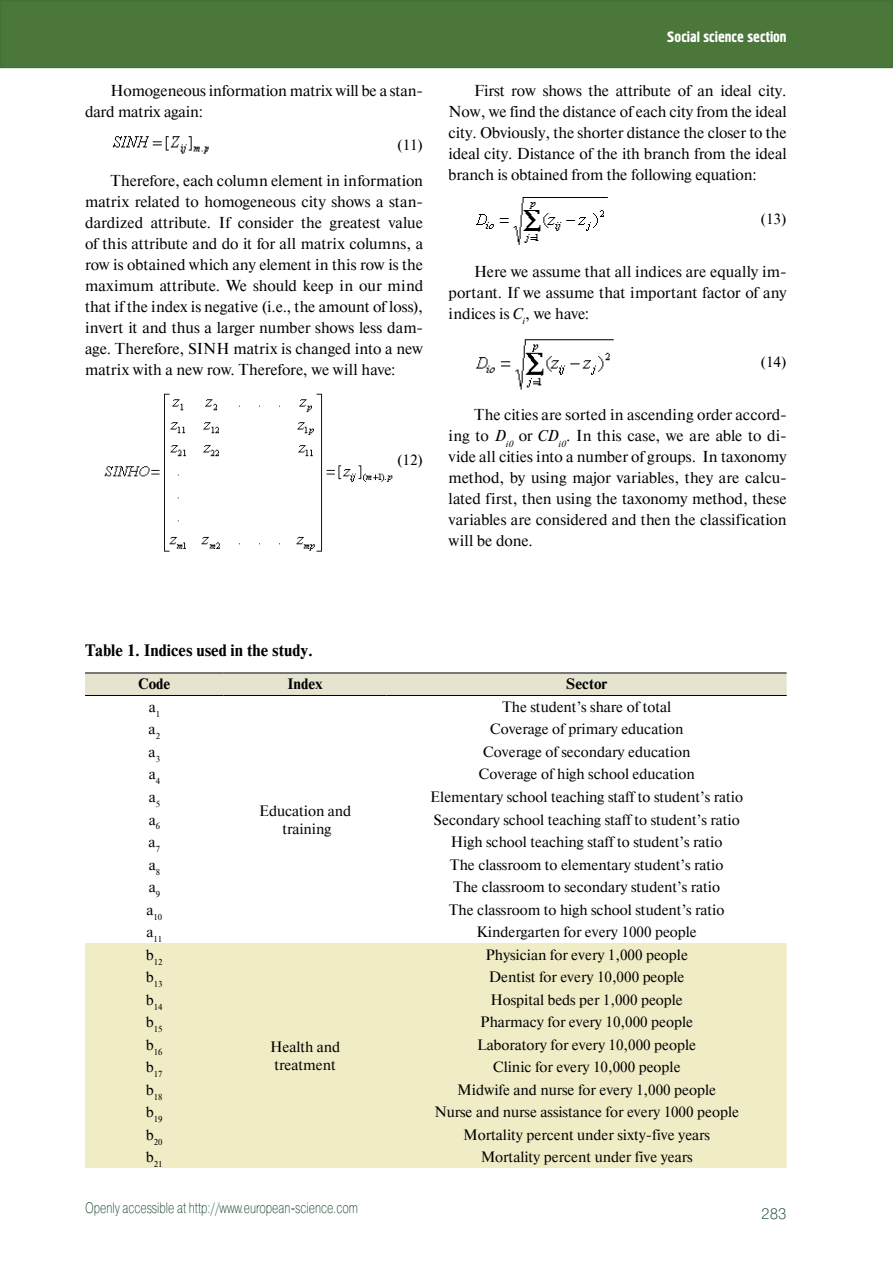
<style>
.page{position:relative;width:893px;height:1263px;background:#fff}
.page>*{position:absolute;margin:0;border:0;box-sizing:border-box;transform-origin:0 0}
.t1{font:700 16.5px "Newton C";color:#000}
.t2{font:15.75px/21px "Newton C";letter-spacing:-.005em;color:#000;text-align:justify}
.t3{font:15px/18px "Newton C";color:#000;text-align:center}
.t4{font:15px "Pragmatica Light C";color:#0d3e20;scale:.75 1}
.t5{font:15px "Hermes C";color:#fff}
.t6{font:700 15px "Newton C";color:#000}
.t7{font:15px "Pragmatica Light C";color:#0d3e20}
.t8{font:8.7px "Newton C";color:#000}
.s1{font-style:italic}
</style>
<div class="page">
<div style="left:1px;top:1px;width:891px;height:66px;background:#4b773b"></div>
<div style="left:0;top:0;width:893px;height:68px;border:2px solid #437236"></div>
<img style="left:113px;top:136px;width:96px;height:18px">
<img style="left:104px;top:393px;width:289px;height:159px">
<img style="left:476px;top:197px;width:132px;height:48px">
<img style="left:476px;top:339px;width:138px;height:51px">
<div style="left:85px;top:674px;width:702px;height:21px;background:#e6e3cf"></div>
<div style="left:85px;top:943px;width:702px;height:225px;background:#efecc6"></div>
<hr style="left:85px;top:673px;width:139px;height:1px;background:#000">
<hr style="left:224px;top:673px;width:163px;height:1px;background:#000">
<hr style="left:387px;top:673px;width:400px;height:1px;background:#000">
<hr style="left:85px;top:695px;width:139px;height:1px;background:#000">
<hr style="left:224px;top:695px;width:163px;height:1px;background:#000">
<hr style="left:387px;top:695px;width:400px;height:1px;background:#000">
<p class="t2" style="left:85px;top:80px;width:340px;text-indent:26px">Homogeneous information matrix will be a stan&shy;dard matrix again:</p>
<p class="t3" style="left:397px;top:136px;width:27px">(11)</p>
<p class="t2" style="left:85px;top:171px;width:340px;text-indent:26px">Therefore, each column element in information matrix related to homogeneous city shows a stan&shy;dardized attribute. If consider the greatest value of this attribute and do it for all matrix columns, a row is obtained which any element in this row is the maximum attribute. We should keep in our mind that if the index is negative (i.e., the amount of loss), invert it and thus a larger number shows less dam&shy;age. Therefore, SINH matrix is changed into a new matrix with a new row. Therefore, we will have:</p>
<p class="t3" style="left:397px;top:451px;width:28px">(12)</p>
<p class="t5" style="left:667px;top:29px;width:121px">Social science section</p>
<p class="t2" style="left:449px;top:80px;width:340px;text-indent:26px">First row shows the attribute of an ideal city.<br>Now, we find the distance of each city from the ideal city. Obviously, the shorter distance the closer to the ideal city. Distance of the ith branch from the ideal branch is obtained from the following equation:</p>
<p class="t3" style="left:761px;top:210px;width:28px">(13)</p>
<p class="t2" style="left:449px;top:261px;width:340px;text-indent:25px">Here we assume that all indices are equally im&shy;portant. If we assume that important factor of any indices is <span class="s1">C</span><sub>i</sub>, we have:</p>
<p class="t3" style="left:761px;top:353px;width:28px">(14)</p>
<p class="t2" style="left:449px;top:404px;width:340px;text-indent:26px">The cities are sorted in ascending order accord&shy;ing to <span class="s1">D</span><sub>i0</sub> or <span class="s1">CD</span><sub>i0</sub>. In this case, we are able to di&shy;vide all cities into a number of groups. In taxonomy method, by using major variables, they are calcu&shy;lated first, then using the taxonomy method, these variables are considered and then the classification will be done.</p>
<p class="t1" style="left:85px;top:641px;width:229px">Table 1. Indices used in the study.</p>
<p class="t6" style="left:138px;top:676px;width:34px">Code</p>
<p class="t6" style="left:287px;top:676px;width:37px">Index</p>
<p class="t6" style="left:566px;top:676px;width:43px">Sector</p>
<p class="t3" style="left:149px;top:698px;width:13px">a<sub>1</sub></p>
<p class="t3" style="left:502px;top:698px;width:171px">The student’s share of total</p>
<p class="t3" style="left:149px;top:720px;width:13px">a<sub>2</sub></p>
<p class="t3" style="left:490px;top:720px;width:195px">Coverage of primary education</p>
<p class="t3" style="left:149px;top:743px;width:13px">a<sub>3</sub></p>
<p class="t3" style="left:483px;top:743px;width:209px">Coverage of secondary education</p>
<p class="t3" style="left:149px;top:765px;width:13px">a<sub>4</sub></p>
<p class="t3" style="left:478px;top:765px;width:218px">Coverage of high school education</p>
<p class="t3" style="left:149px;top:788px;width:13px">a<sub>5</sub></p>
<p class="t3" style="left:430px;top:788px;width:314px">Elementary school teaching staff to student’s ratio</p>
<p class="t3" style="left:149px;top:810px;width:13px">a<sub>6</sub></p>
<p class="t3" style="left:434px;top:810px;width:308px">Secondary school teaching staff to student’s ratio</p>
<p class="t3" style="left:149px;top:833px;width:13px">a<sub>7</sub></p>
<p class="t3" style="left:451px;top:833px;width:273px">High school teaching staff to student’s ratio</p>
<p class="t3" style="left:149px;top:855px;width:13px">a<sub>8</sub></p>
<p class="t3" style="left:450px;top:855px;width:275px">The classroom to elementary student’s ratio</p>
<p class="t3" style="left:149px;top:878px;width:13px">a<sub>9</sub></p>
<p class="t3" style="left:453px;top:878px;width:268px">The classroom to secondary student’s ratio</p>
<p class="t8" style="left:146px;top:912px;width:17px"><sup>a</sup>10</p>
<p class="t3" style="left:449px;top:900px;width:277px">The classroom to high school student’s ratio</p>
<p class="t8" style="left:147px;top:934px;width:17px"><sup>a</sup>11</p>
<p class="t3" style="left:476px;top:923px;width:222px">Kindergarten for every 1000 people</p>
<p class="t8" style="left:146px;top:957px;width:18px"><sup>b</sup>12</p>
<p class="t3" style="left:259px;top:801px;width:94px">Education and training</p>
<p class="t3" style="left:485px;top:945px;width:204px">Physician for every 1,000 people</p>
<p class="t8" style="left:146px;top:979px;width:18px"><sup>b</sup>13</p>
<p class="t3" style="left:489px;top:968px;width:197px">Dentist for every 10,000 people</p>
<p class="t8" style="left:146px;top:1002px;width:18px"><sup>b</sup>14</p>
<p class="t3" style="left:490px;top:990px;width:194px">Hospital beds per 1,000 people</p>
<p class="t8" style="left:146px;top:1024px;width:18px"><sup>b</sup>15</p>
<p class="t3" style="left:480px;top:1013px;width:214px">Pharmacy for every 10,000 people</p>
<p class="t8" style="left:146px;top:1047px;width:18px"><sup>b</sup>16</p>
<p class="t3" style="left:477px;top:1035px;width:220px">Laboratory for every 10,000 people</p>
<p class="t8" style="left:146px;top:1069px;width:18px"><sup>b</sup>17</p>
<p class="t3" style="left:493px;top:1058px;width:189px">Clinic for every 10,000 people</p>
<p class="t8" style="left:146px;top:1092px;width:18px"><sup>b</sup>18</p>
<p class="t3" style="left:457px;top:1080px;width:260px">Midwife and nurse for every 1,000 people</p>
<p class="t8" style="left:146px;top:1114px;width:18px"><sup>b</sup>19</p>
<p class="t3" style="left:434px;top:1103px;width:306px">Nurse and nurse assistance for every 1000 people</p>
<p class="t8" style="left:146px;top:1137px;width:18px"><sup>b</sup>20</p>
<p class="t3" style="left:463px;top:1125px;width:248px">Mortality percent under sixty-five years</p>
<p class="t8" style="left:146px;top:1159px;width:18px"><sup>b</sup>21</p>
<p class="t3" style="left:481px;top:1148px;width:213px">Mortality percent under five years</p>
<p class="t3" style="left:270px;top:1038px;width:72px;text-align:left">Health and treatment</p>
<p class="t4" style="left:85px;top:1199px;width:365px">Openly accessible at http://www.european-science.com</p>
<p class="t7" style="left:761px;top:1205px;width:27px">283</p>
</div>
